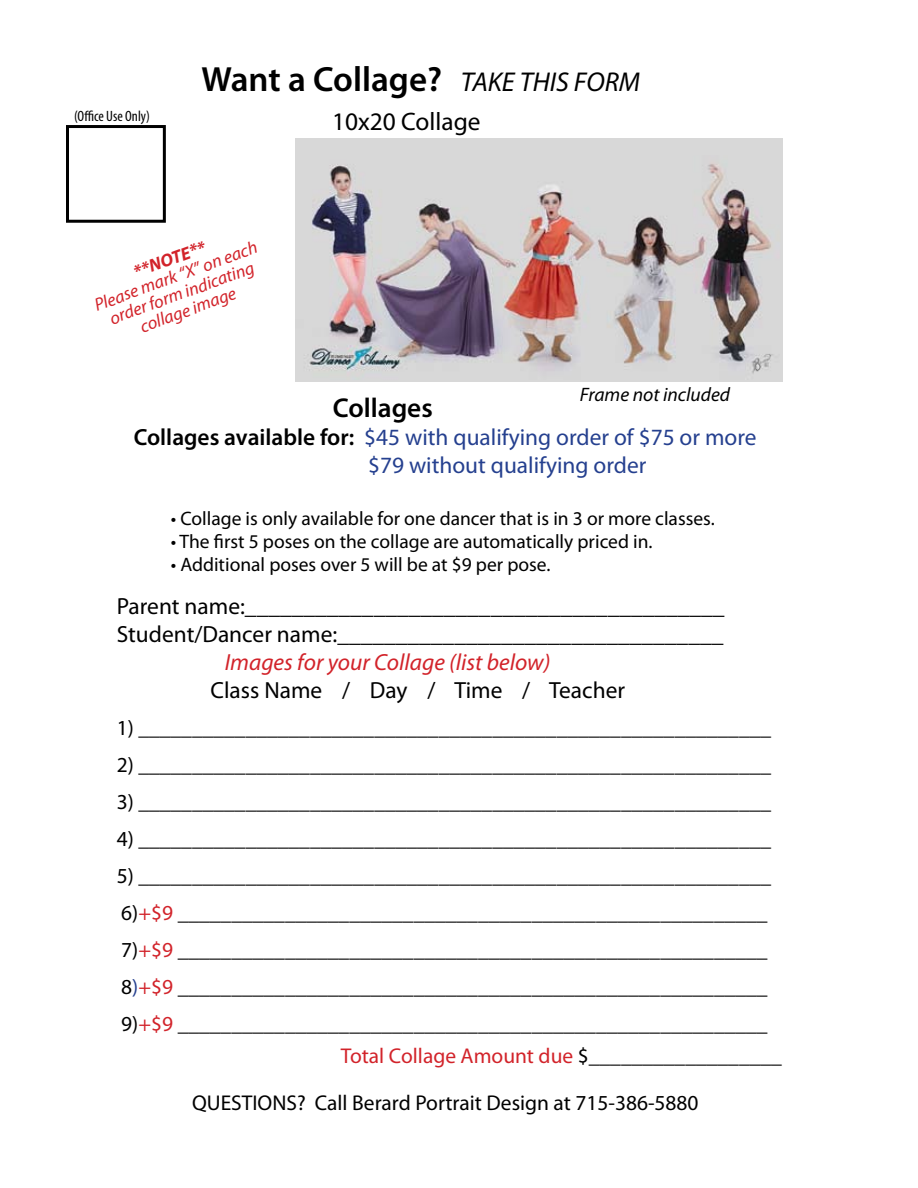
<style>
.page{position:relative;width:918px;height:1188px;background:#fff}
.page>*{position:absolute;margin:0;border:0;box-sizing:border-box;transform-origin:0 0}
.t1{font:600 35.1px "Myriad Pro";color:#000}
.t2{font:600 27.3px "Myriad Pro";color:#000}
.t3{font:25.35px "Myriad Pro";color:#000}
.t4{font:23.4px/28px "Myriad Pro";color:#000}
.t5{font:23.4px/28px "Myriad Pro";color:#25408f}
.t6{font:italic 23.4px "Myriad Pro";color:#d2232a}
.t7{font:21.45px/37px "Myriad Pro";color:#000}
.t8{font:21.45px "Myriad Pro";color:#d2232a}
.t9{font:19.5px "Myriad Pro";color:#000}
.t10{font:italic 19.5px "Myriad Pro";color:#000}
.t11{font:italic 18px/18px "Myriad Pro";color:#d2232a;text-align:center}
.t12{font:italic 700 18px "Myriad Pro";color:#d2232a}
.t13{font:condensed 15px "Myriad Pro";color:#000}
.s1{font-weight:400;font-style:italic;font-size:27.3px}
.s2{font-weight:600;color:#000}
.s3{color:#d2232a}
.s4{color:#25408f}
.s5{color:#000}
</style>
<div class="page">
<img style="left:296px;top:138px;width:486px;height:243px">
<div style="left:66px;top:125px;width:100px;height:98px;border:3px solid #000"></div>
<p class="t13" style="left:74px;top:107px;width:77px">(Office Use Only)</p>
<h1 class="t1" style="left:202px;top:57px;width:440px">Want a Collage? <span class="s1">TAKE THIS FORM</span></h1>
<p class="t3" style="left:332px;top:106px;width:150px">10x20 Collage</p>
<p class="t12" style="left:130px;top:261px;width:77px;rotate:-20deg">**NOTE**</p>
<p class="t11" style="left:92px;top:297px;width:174px;rotate:-20deg">Please mark “X” on each order form indicating collage image</p>
<p class="t10" style="left:580px;top:382px;width:152px">Frame not included</p>
<p class="t2" style="left:333px;top:390px;width:102px">Collages</p>
<p class="t5" style="left:368px;top:423px;width:390px;text-indent:-234px"><span class="s2">Collages available for:</span> $45 with qualifying order of $75 or more $79 without qualifying order</p>
<p class="t9" style="left:171px;top:506px;width:546px">• Collage is only available for one dancer that is in 3 or more classes.</p>
<p class="t9" style="left:171px;top:529px;width:483px">• The first 5 poses on the collage are automatically priced in.</p>
<p class="t9" style="left:171px;top:553px;width:381px">• Additional poses over 5 will be at $9 per pose.</p>
<p class="t4" style="left:117px;top:591px;width:609px">Parent name:_________________________________________<br>Student/Dancer name:_________________________________</p>
<p class="t6" style="left:225px;top:647px;width:327px">Images for your Collage (list below)</p>
<p class="t4" style="left:210px;top:676px;width:416px">Class Name / Day / Time / Teacher</p>
<p class="t7" style="left:117px;top:709px;width:656px">1) ___________________________________________________________</p>
<p class="t7" style="left:117px;top:746px;width:656px">2) ___________________________________________________________</p>
<p class="t7" style="left:117px;top:783px;width:656px">3) ___________________________________________________________</p>
<p class="t7" style="left:117px;top:820px;width:656px">4) ___________________________________________________________</p>
<p class="t7" style="left:117px;top:857px;width:656px">5) ___________________________________________________________ 6)<span class="s3">+$9</span> _______________________________________________________ 7)<span class="s3">+$9</span> _______________________________________________________ 8<span class="s4">)</span><span class="s3">+$9</span> _______________________________________________________ 9)<span class="s3">+$9</span> _______________________________________________________</p>
<p class="t8" style="left:341px;top:1043px;width:442px">Total Collage Amount due <span class="s5">$__________________</span></p>
<p class="t7" style="left:192px;top:1084px;width:508px">QUESTIONS? Call Berard Portrait Design at 715-386-5880</p>
</div>
